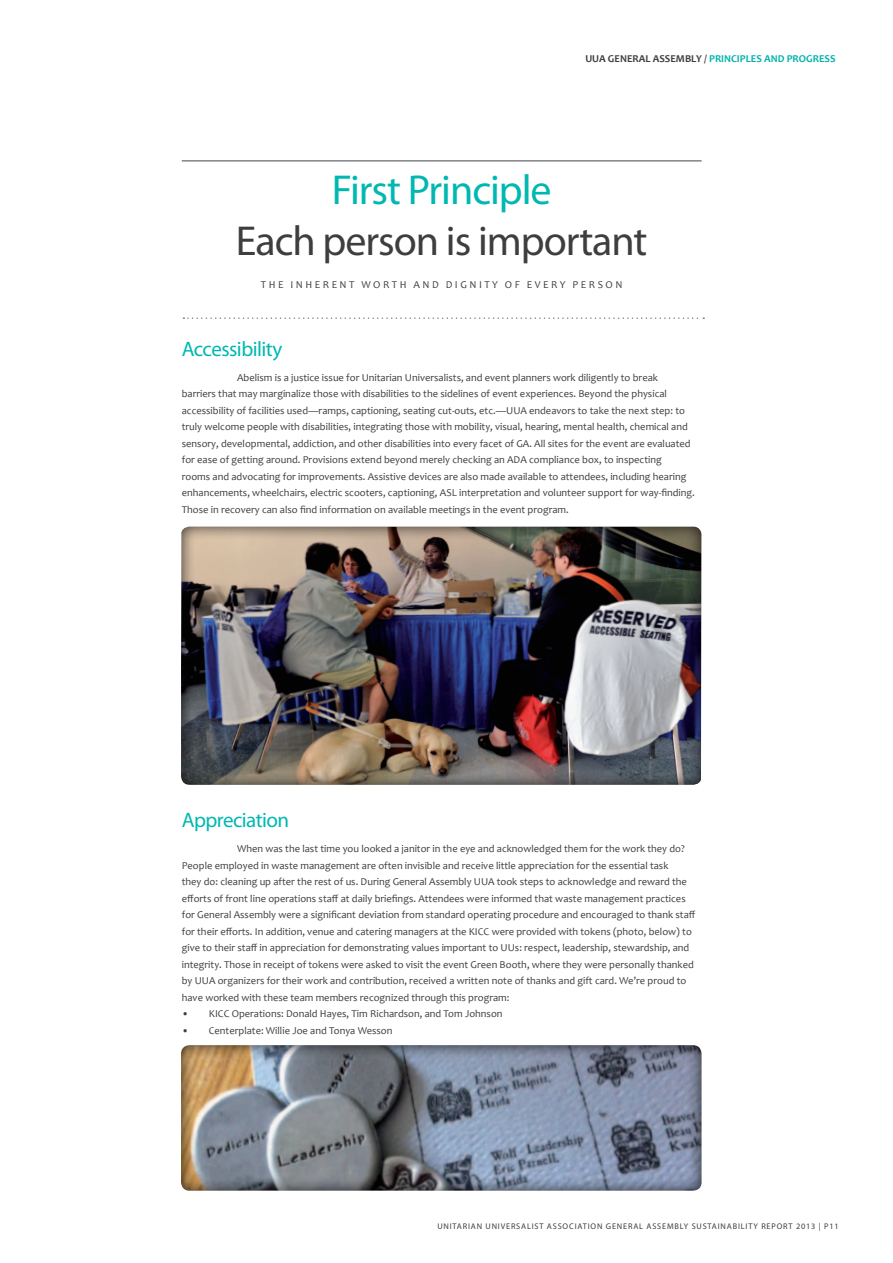
<style>
.page{position:relative;width:893px;height:1263px;background:#fff}
.page>*{position:absolute;margin:0;border:0;box-sizing:border-box;transform-origin:0 0}
.t1{font:42px "Myriad Pro";letter-spacing:-.025em;color:#3e3e3f}
.t2{font:42px "Myriad Pro";letter-spacing:-.025em;color:#00b8b1}
.t3{font:21px "Myriad Pro";letter-spacing:-.025em;color:#00b8b1}
.t4{font:10.5px/16.5px "Candara";color:#3e3e3f}
.t5{font:700 10.5px "Candara";color:#00b3ab}
.t6{font:10.5px "Candara";letter-spacing:.24em;color:#3e3e3f}
.t7{font:8.25px "Myriad Pro";letter-spacing:.1em;color:#3e3e3f}
.s1{color:#3e3e3f}
</style>
<div class="page">
<hr style="left:182px;top:160px;width:520px;height:2px;background:#808285">
<svg style="left:183px;top:317px;width:521px;height:2px"></svg>
<img style="left:181px;top:1045px;width:521px;height:146px">
<img style="left:181px;top:526px;width:521px;height:259px">
<p class="t5" style="left:585px;top:52px;width:252px"><span class="s1">UUA GENERAL ASSEMBLY /</span> PRINCIPLES AND PROGRESS</p>
<h1 class="t2" style="left:332px;top:164px;width:221px">First Principle</h1>
<h1 class="t1" style="left:236px;top:215px;width:413px">Each person is important</h1>
<p class="t6" style="left:261px;top:278px;width:363px">THE INHERENT WORTH AND DIGNITY OF EVERY PERSON</p>
<h2 class="t3" style="left:182px;top:336px;width:102px">Accessibility</h2>
<p class="t4" style="left:182px;top:369px;width:514px;text-indent:55px">Abelism is a justice issue for Unitarian Universalists, and event planners work diligently to break barriers that may marginalize those with disabilities to the sidelines of event experiences. Beyond the physical accessibility of facilities used—ramps, captioning, seating cut-outs, etc.—UUA endeavors to take the next step: to truly welcome people with disabilities, integrating those with mobility, visual, hearing, mental health, chemical and sensory, developmental, addiction, and other disabilities into every facet of GA. All sites for the event are evaluated for ease of getting around. Provisions extend beyond merely checking an ADA compliance box, to inspecting<br>rooms and advocating for improvements. Assistive devices are also made available to attendees, including hearing enhancements, wheelchairs, electric scooters, captioning, ASL interpretation and volunteer support for way-finding.<br>Those in recovery can also find information on available meetings in the event program.</p>
<h2 class="t3" style="left:182px;top:807px;width:109px">Appreciation</h2>
<p class="t4" style="left:182px;top:840px;width:515px;text-indent:55px">When was the last time you looked a janitor in the eye and acknowledged them for the work they do?<br>People employed in waste management are often invisible and receive little appreciation for the essential task<br>they do: cleaning up after the rest of us. During General Assembly UUA took steps to acknowledge and reward the efforts of front line operations staff at daily briefings. Attendees were informed that waste management practices for General Assembly were a significant deviation from standard operating procedure and encouraged to thank staff for their efforts. I n addition, venue and catering managers at the KI CC were provided with tokens (photo, below) to give to their staff in appreciation for demonstrating values important to UUs: respect, leadership, stewardship, and integrity. Those in receipt of tokens were asked to visit the event Green Booth, where they were personally thanked by UUA organizers for their work and contribution, received a written note of thanks and gift card. We’re proud to have worked with these team members recognized through this program:</p>
<p class="t4" style="left:182px;top:1005px;width:322px">• KICC Operations: Donald Hayes, Tim Richardson, and Tom Johnson</p>
<p class="t4" style="left:182px;top:1022px;width:212px">• Centerplate: Willie Joe and Tonya Wesson</p>
<p class="t7" style="left:437px;top:1220px;width:403px">UNITARIAN UNIVERSALIST ASSOCIATION GENERAL ASSEMBLY SUSTAINABILITY REPORT 2013 | P11</p>
</div>
